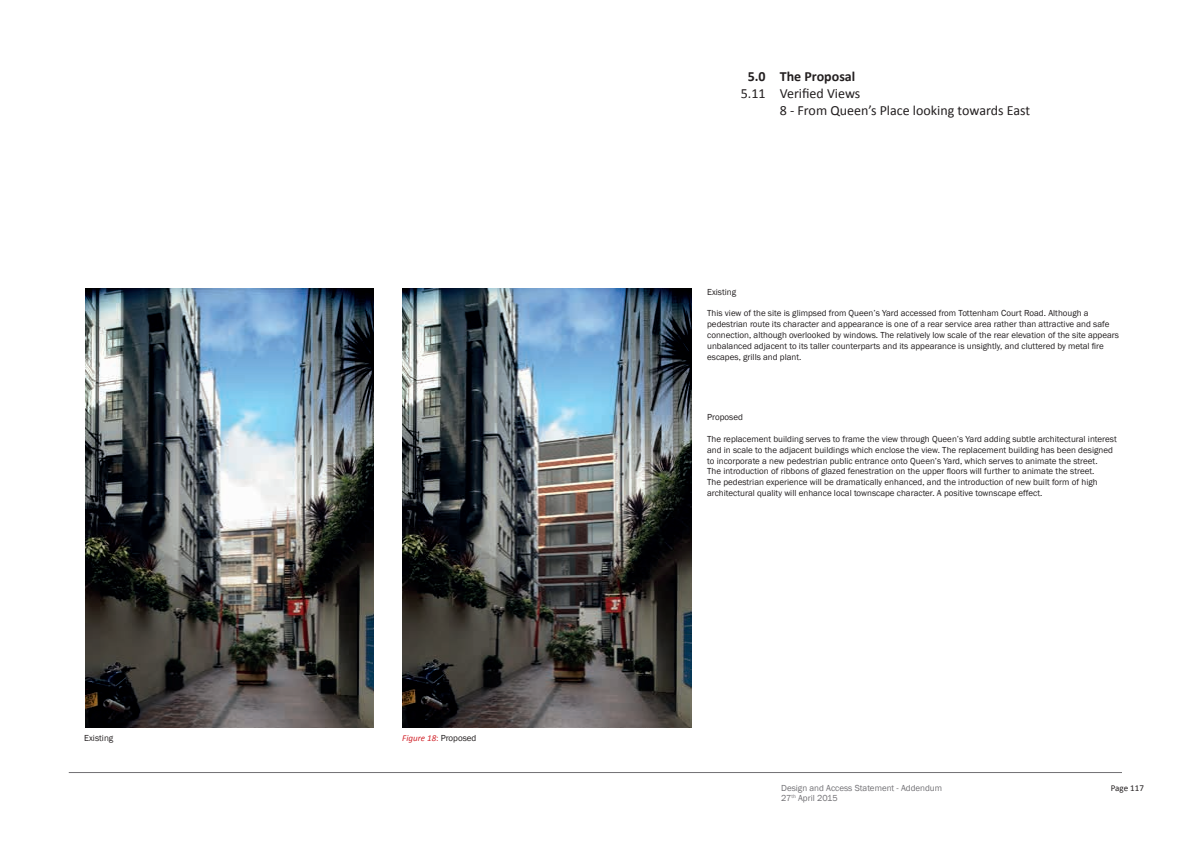
<style>
.page{position:relative;width:1191px;height:842px;background:#fff}
.page>*{position:absolute;margin:0;border:0;box-sizing:border-box;transform-origin:0 0}
.t1{font:14px/16.8px "Calibri";color:#231f20}
.t2{font:700 14px "Calibri";color:#231f20}
.t3{font:9px/10.8px "Franklin Gothic";color:#231f20}
.t4{font:9px/10.8px "Franklin Gothic";color:#717074}
.t5{font:italic 9px "Calibri";color:#d1232a}
.t6{font:9px "Calibri";color:#231f20}
.s1{font-style:normal}
.s2{font-family:"Franklin Gothic";font-style:normal;color:#231f20}
</style>
<div class="page">
<hr style="left:69px;top:772px;width:1053px;height:1px;background:#717074">
<img style="left:85px;top:288px;width:289px;height:440px">
<img style="left:402px;top:288px;width:289px;height:440px">
<p class="t3" style="left:84px;top:732px;width:31px">Existing</p>
<p class="t5" style="left:402px;top:732px;width:76px">Figure 18<span class="s1">:</span> <span class="s2">Proposed</span></p>
<h1 class="t2" style="left:747px;top:68px;width:19px">5.0</h1>
<h1 class="t1" style="left:741px;top:85px;width:26px">5.11</h1>
<h1 class="t2" style="left:780px;top:68px;width:77px">The Proposal</h1>
<h1 class="t1" style="left:780px;top:85px;width:252px">Verified Views<br>8 - From Queen’s Place looking towards East</h1>
<p class="t3" style="left:707px;top:286px;width:31px">Existing</p>
<p class="t3" style="left:707px;top:308px;width:413px">This view of the site is glimpsed from Queen’s Yard accessed from Tottenham Court Road. Although a pedestrian route its character and appearance is one of a rear service area rather than attractive and safe connection, although overlooked by windows. The relatively low scale of the rear elevation of the site appears unbalanced adjacent to its taller counterparts and its appearance is unsightly, and cluttered by metal fire escapes, grills and plant.</p>
<p class="t3" style="left:707px;top:412px;width:37px">Proposed</p>
<p class="t3" style="left:707px;top:434px;width:411px">The replacement building serves to frame the view through Queen’s Yard adding subtle architectural interest and in scale to the adjacent buildings which enclose the view. The replacement building has been designed to incorporate a new pedestrian public entrance onto Queen’s Yard, which serves to animate the street.<br>The introduction of ribbons of glazed fenestration on the upper floors will further to animate the street.<br>The pedestrian experience will be dramatically enhanced, and the introduction of new built form of high architectural quality will enhance local townscape character. A positive townscape effect.</p>
<p class="t4" style="left:781px;top:782px;width:162px">Design and Access Statement - Addendum<br>27<sup>th</sup> April 2015</p>
<p class="t6" style="left:1110px;top:782px;width:35px">Page 117</p>
</div>
